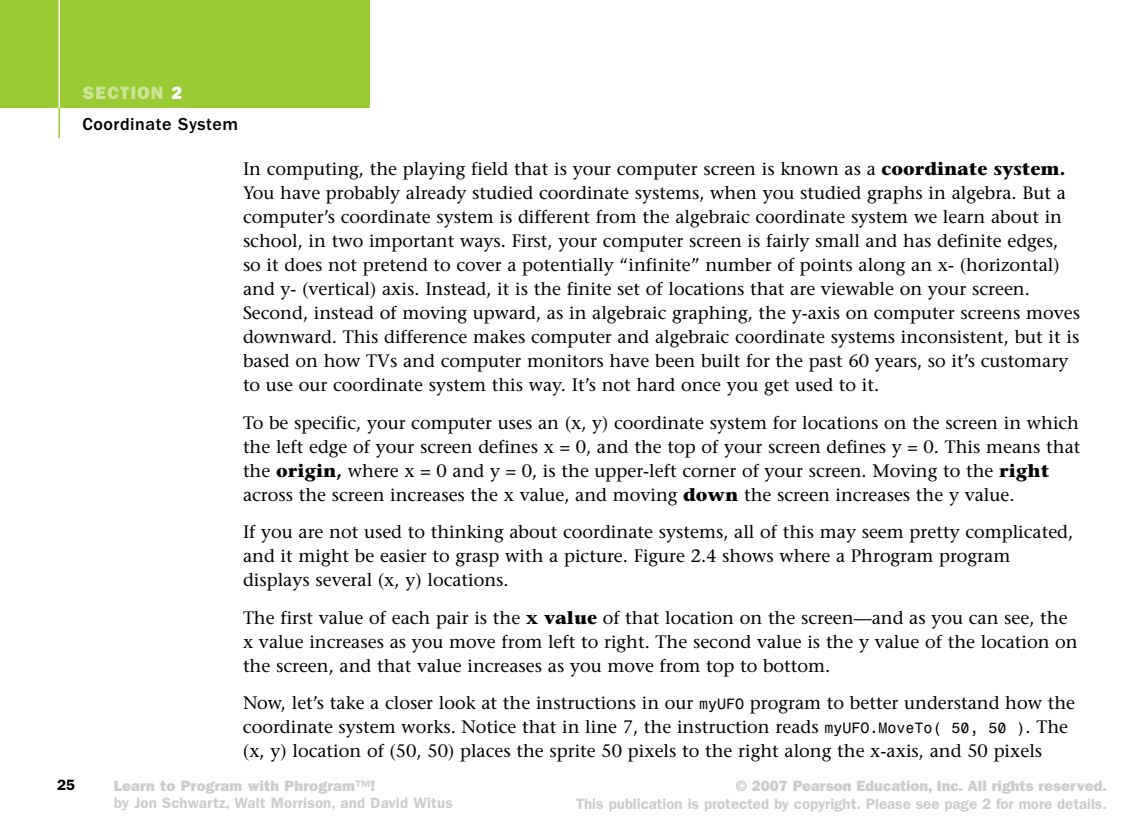
<style>
.page{position:relative;width:1134px;height:837px;background:#fff}
.page>*{position:absolute;margin:0;border:0;box-sizing:border-box;transform-origin:0 0}
.t1{font:18px/24px "Stone Serif";color:#000}
.t2{font:500 18px/30.6px "Franklin Gothic";letter-spacing:.03em;color:#000}
.t3{font:600 15px "Franklin Gothic";color:#ccc}
.t4{font:800 15px "Franklin Gothic";color:#ccc}
.t5{font:600 15px "Franklin Gothic";color:#000}
.s1{font-weight:800;color:#cce699}
.s2{font-weight:800;color:#fff}
.s3{font-weight:700}
.s4{font-family:"Mono";font-size:15px}
</style>
<div class="page">
<hr style="left:59px;top:2px;width:1px;height:136px;background:#9c3">
<div style="left:0;top:0;width:369px;height:108px;background:#9c3"></div>
<hr style="left:58px;top:0;width:2px;height:108px;background:#fff">
<p class="t2" style="left:82px;top:79px;width:157px"><span class="s1">SECTION</span> <span class="s2">2<br></span>Coordinate System</p>
<p class="t1" style="left:243px;top:159px;width:838px">In computing, the playing field that is your computer screen is known as a <span class="s3">coordinate system.<br></span>You have probably already studied coordinate systems, when you studied graphs in algebra. But a computer’s coordinate system is different from the algebraic coordinate system we learn about in school, in two important ways. First, your computer screen is fairly small and has definite edges, so it does not pretend to cover a potentially “infinite” number of points along an x- (horizontal) and y- (vertical) axis. Instead, it is the finite set of locations that are viewable on your screen.<br>Second, instead of moving upward, as in algebraic graphing, the y-axis on computer screens moves downward. This difference makes computer and algebraic coordinate systems inconsistent, but it is based on how TVs and computer monitors have been built for the past 60 years, so it’s customary to use our coordinate system this way. It’s not hard once you get used to it.</p>
<p class="t1" style="left:243px;top:412px;width:839px">To be specific, your computer uses an (x, y) coordinate system for locations on the screen in which the left edge of your screen defines x = 0, and the top of your screen defines y = 0. This means that the <span class="s3">origin,</span> where x = 0 and y = 0, is the upper-left corner of your screen. Moving to the <span class="s3">right </span>across the screen increases the x value, and moving <span class="s3">down</span> the screen increases the y value.</p>
<p class="t1" style="left:243px;top:522px;width:832px">If you are not used to thinking about coordinate systems, all of this may seem pretty complicated, and it might be easier to grasp with a picture. Figure 2.4 shows where a Phrogram program displays several (x, y) locations.</p>
<p class="t1" style="left:243px;top:607px;width:836px">The first value of each pair is the <span class="s3">x value</span> of that location on the screen—and as you can see, the x value increases as you move from left to right. The second value is the y value of the location on the screen, and that value increases as you move from top to bottom.</p>
<p class="t1" style="left:243px;top:693px;width:834px">Now, let’s take a closer look at the instructions in our <span class="s4">myUFO</span> program to better understand how the coordinate system works. Notice that in line 7, the instruction reads <span class="s4">myUFO.MoveTo( 50, 50 )</span>. The (x, y) location of (50, 50) places the sprite 50 pixels to the right along the x-axis, and 50 pixels</p>
<p class="t5" style="left:57px;top:780px;width:19px">25</p>
<p class="t4" style="left:736px;top:781px;width:373px">© 2007 Pearson Education, Inc. All rights reserved.</p>
<p class="t3" style="left:576px;top:799px;width:532px">This publication is protected by copyright. Please see page 2 for more details.</p>
<p class="t4" style="left:114px;top:781px;width:263px">Learn to Program with Phrogram™!</p>
<p class="t3" style="left:114px;top:797px;width:340px">by Jon Schwartz, Walt Morrison, and David Witus</p>
</div>
